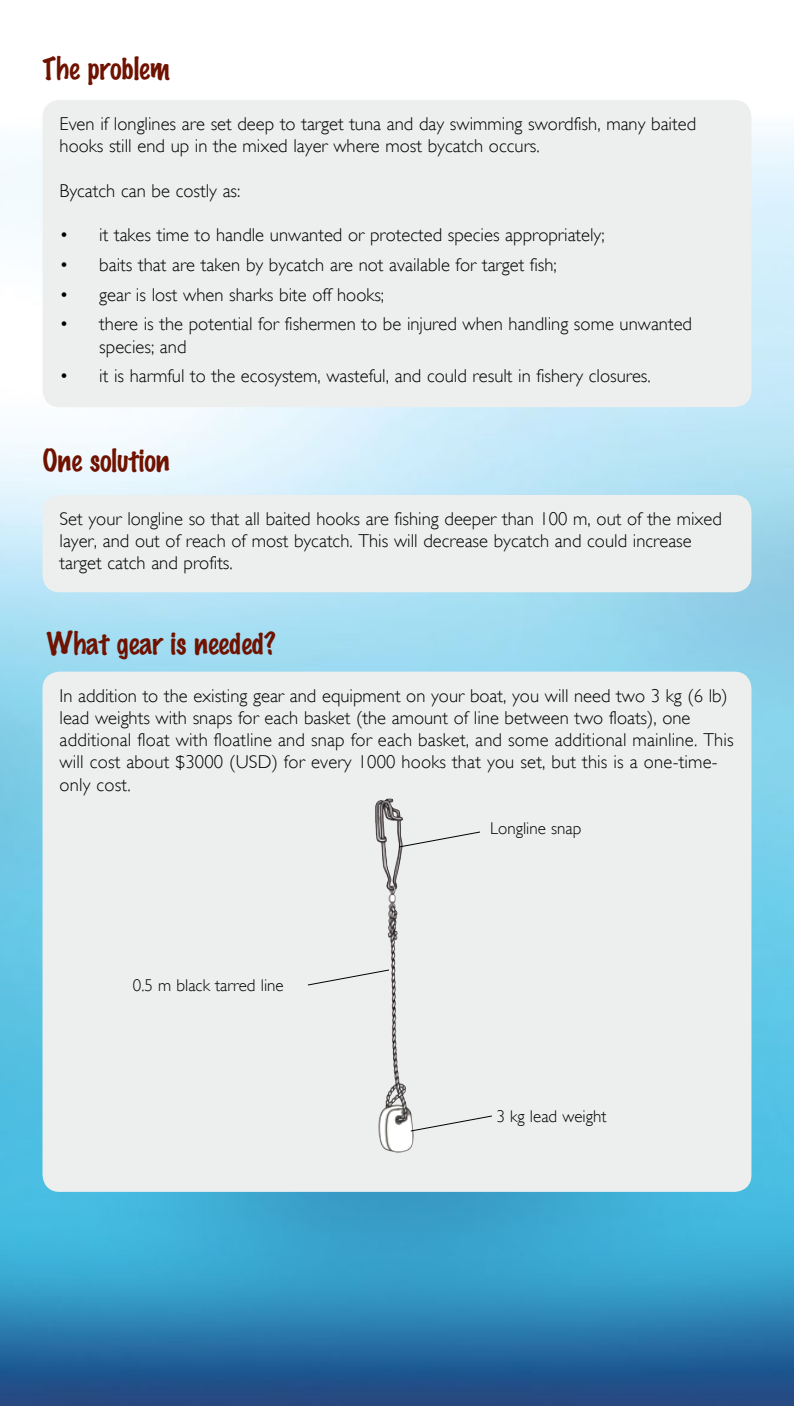
<style>
.page{position:relative;width:794px;height:1406px;background:#fff}
.page>*{position:absolute;margin:0;border:0;box-sizing:border-box;transform-origin:0 0}
.t1{font:100 28px "Marker Felt";color:#6f1200}
.t2{font:300 18.6px/22.4px "Gill Sans";color:#000}
.t3{font:300 17px "Gill Sans";color:#000}
</style>
<div class="page">
<img style="left:0;top:100px;width:794px;height:1306px">
<div style="left:43px;top:672px;width:708px;height:520px;background:#edefee;border-radius:17px"></div>
<img style="left:375px;top:799px;width:39px;height:354px">
<div style="left:43px;top:495px;width:708px;height:97px;background:#edefee;border-radius:17px"></div>
<div style="left:43px;top:100px;width:708px;height:307px;background:#edefee;border-radius:17px"></div>
<svg style="left:399px;top:832px;width:81px;height:15px"></svg>
<svg style="left:308px;top:970px;width:81px;height:15px"></svg>
<svg style="left:410px;top:1116px;width:82px;height:15px"></svg>
<h1 class="t1" style="left:43px;top:46px;width:129px">The problem</h1>
<p class="t2" style="left:60px;top:112px;width:638px">Even if longlines are set deep to target tuna and day swimming swordfish, many baited hooks still end up in the mixed layer where most bycatch occurs.</p>
<p class="t2" style="left:60px;top:179px;width:182px">Bycatch can be costly as:</p>
<p class="t2" style="left:60px;top:224px;width:546px">• it takes time to handle unwanted or protected species appropriately;</p>
<p class="t2" style="left:60px;top:254px;width:499px">• baits that are taken by bycatch are not available for target fish;</p>
<p class="t2" style="left:60px;top:283px;width:326px">• gear is lost when sharks bite off hooks;</p>
<p class="t2" style="left:99px;top:313px;width:594px;text-indent:-40px">• there is the potential for fishermen to be injured when handling some unwanted species; and</p>
<p class="t2" style="left:60px;top:365px;width:593px">• it is harmful to the ecosystem, wasteful, and could result in fishery closures.</p>
<h1 class="t1" style="left:43px;top:439px;width:128px">One solution</h1>
<p class="t2" style="left:60px;top:507px;width:664px">Set your longline so that all baited hooks are fishing deeper than 100 m, out of the mixed layer, and out of reach of most bycatch. This will decrease bycatch and could increase target catch and profits.</p>
<h1 class="t1" style="left:47px;top:621px;width:230px">What gear is needed?</h1>
<p class="t2" style="left:60px;top:684px;width:676px">In addition to the existing gear and equipment on your boat, you will need two 3 kg (6 lb) lead weights with snaps for each basket (the amount of line between two floats), one additional float with floatline and snap for each basket, and some additional mainline. This will cost about $3000 (USD) for every 1000 hooks that you set, but this is a one-time&shy;only cost.</p>
<p class="t3" style="left:133px;top:975px;width:152px">0.5 m black tarred line</p>
<p class="t3" style="left:490px;top:819px;width:93px">Longline snap</p>
<p class="t3" style="left:496px;top:1107px;width:111px">3 kg lead weight</p>
</div>
